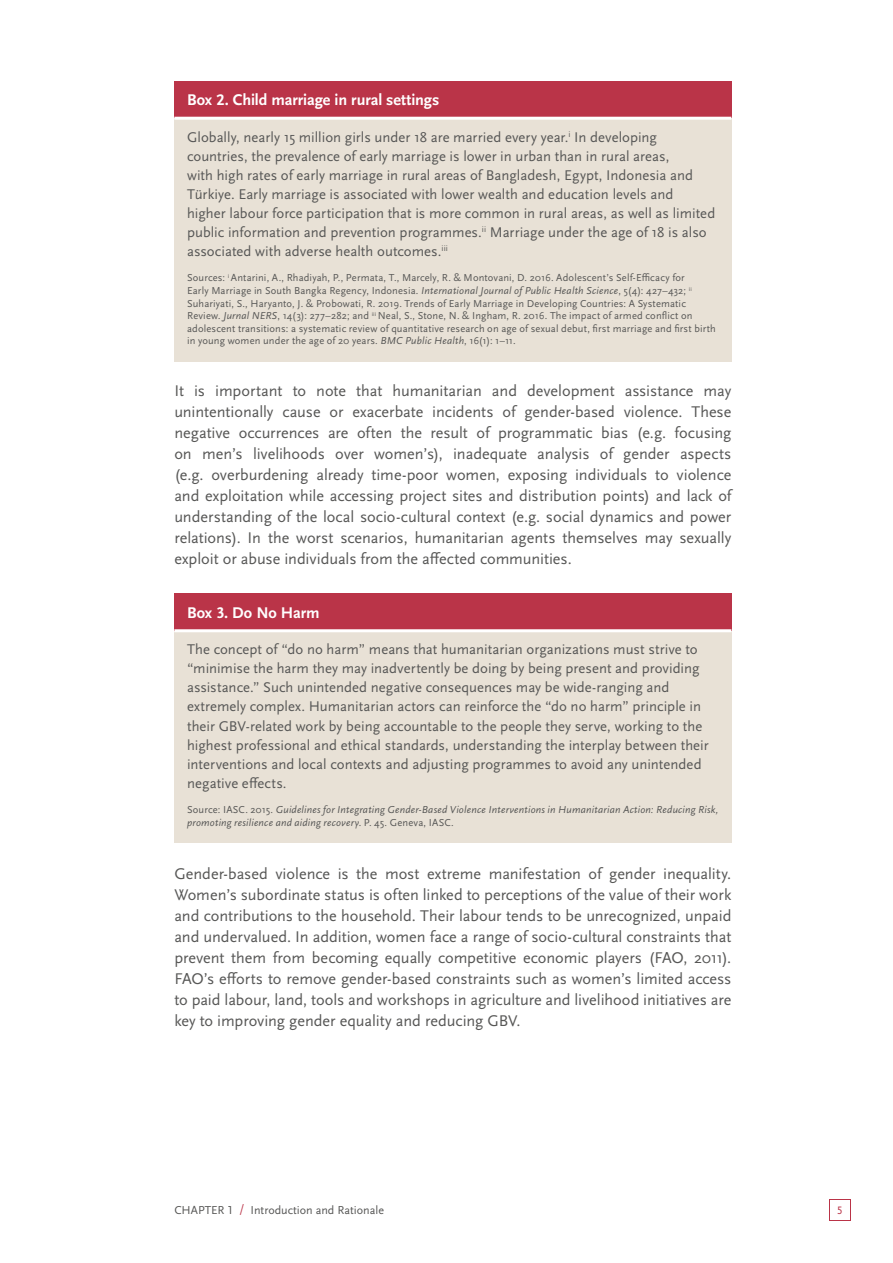
<style>
.page{position:relative;width:893px;height:1263px;background:#fff}
.page>*{position:absolute;margin:0;border:0;box-sizing:border-box;transform-origin:0 0}
.t1{font:16.2px/21px "Scala Sans OT";letter-spacing:-.005em;color:#575756;text-align:justify}
.t2{font:700 16.2px "Scala Sans OT";letter-spacing:-.005em;color:#fff}
.t3{font:14.7px/19px "Scala Sans OT";color:#575756}
.t4{font:12px "Scala Sans OT";color:#575756}
.t5{font:11.25px "Scala Sans Caps";color:#ba3448}
.t6{font:10.5px/12.6px "Scala Sans OT";letter-spacing:.015em;color:#575756}
.t7{font:italic 10.5px/12.6px "Scala Sans OT";letter-spacing:.02em;color:#575756}
.s1{font-style:italic}
.s2{font-style:normal}
.s3{font-family:"Scala Sans Caps"}
.s4{font-family:"Scala Sans Caps";color:#ba3448}
</style>
<div class="page">
<div style="left:829px;top:1199px;width:21px;height:21px;background:#ba3448"></div>
<div style="left:830px;top:1200px;width:20px;height:20px;background:#fff"></div>
<div style="left:174px;top:81px;width:557px;height:37px;background:#ba3448"></div>
<div style="left:174px;top:118px;width:557px;height:243px;background:#e8e1d6"></div>
<hr style="left:174px;top:117px;width:557px;height:3px;background:#fff">
<div style="left:174px;top:593px;width:557px;height:38px;background:#ba3448"></div>
<div style="left:174px;top:631px;width:557px;height:212px;background:#e8e1d6"></div>
<hr style="left:174px;top:629px;width:557px;height:3px;background:#fff">
<p class="t2" style="left:187px;top:91px;width:254px">Box 2. Child marriage in rural settings</p>
<p class="t3" style="left:187px;top:128px;width:530px">Globally, nearly 15 million girls under 18 are married every year.<sup>i</sup> In developing countries, the prevalence of early marriage is lower in urban than in rural areas,<br>with high rates of early marriage in rural areas of Bangladesh, Egypt, Indonesia and Türkiye. Early marriage is associated with lower wealth and education levels and higher labour force participation that is more common in rural areas, as well as limited public information and prevention programmes.<sup>ii</sup> Marriage under the age of 18 is also associated with adverse health outcomes.<sup>iii</sup></p>
<p class="t6" style="left:187px;top:272px;width:530px">Sources: <sup>i</sup> Antarini, A., Rhadiyah, P., Permata, T., Marcely, R. &amp; Montovani, D. 2016. Adolescent’s Self-Efficacy for<br>Early Marriage in South Bangka Regency, Indonesia. <span class="s1">International Journal of Public Health Science</span>, 5(4): 427–432; <sup>ii </sup>Suhariyati, S., Haryanto, J. &amp; Probowati, R. 2019. Trends of Early Marriage in Developing Countries: A Systematic Review<span class="s1">. Jurnal NERS</span>, 14(3): 277–282; and <sup>iii</sup> Neal, S., Stone, N. &amp; Ingham, R. 2016. The impact of armed conflict on adolescent transitions: a systematic review of quantitative research on age of sexual debut, first marriage and first birth in young women under the age of 20 years. <span class="s1">BMC Public Health</span>, 16(1): 1–11.</p>
<p class="t1" style="left:174px;top:380px;width:559px">It is important to note that humanitarian and development assistance may unintentionally cause or exacerbate incidents of gender-based violence. These negative occurrences are often the result of programmatic bias (e.g. focusing on men’s livelihoods over women’s), inadequate analysis of gender aspects (e.g. overburdening already time-poor women, exposing individuals to violence and exploitation while accessing project sites and distribution points) and lack of understanding of the local socio-cultural context (e.g. social dynamics and power relations). In the worst scenarios, humanitarian agents themselves may sexually exploit or abuse individuals from the affected communities.</p>
<p class="t2" style="left:187px;top:604px;width:134px">Box 3. Do No Harm</p>
<p class="t3" style="left:187px;top:640px;width:523px">The concept of “do no harm” means that humanitarian organizations must strive to “minimise the harm they may inadvertently be doing by being present and providing assistance.” Such unintended negative consequences may be wide-ranging and extremely complex. Humanitarian actors can reinforce the “do no harm” principle in their GBV-related work by being accountable to the people they serve, working to the highest professional and ethical standards, understanding the interplay between their interventions and local contexts and adjusting programmes to avoid any unintended negative effects.</p>
<p class="t7" style="left:187px;top:803px;width:533px"><span class="s2">Source: IASC. 2015.</span> Guidelines for Integrating Gender-Based Violence Interventions in Humanitarian Action: Reducing Risk, promoting resilience and aiding recovery<span class="s2">. P. 45. Geneva, IASC.</span></p>
<p class="t1" style="left:174px;top:863px;width:559px">Gender-based violence is the most extreme manifestation of gender inequality.<br>Women’s subordinate status is often linked to perceptions of the value of their work and contributions to the household. Their labour tends to be unrecognized, unpaid and undervalued. In addition, women face a range of socio-cultural constraints that prevent them from becoming equally competitive economic players (FAO, 2011).<br>FAO’s efforts to remove gender-based constraints such as women’s limited access to paid labour, land, tools and workshops in agriculture and livelihood initiatives are key to improving gender equality and reducing GBV.</p>
<p class="t4" style="left:174px;top:1203px;width:211px"><span class="s3">CHAPTER 1</span> <span class="s4">/</span> Introduction and Rationale</p>
<p class="t5" style="left:837px;top:1204px;width:7px">5</p>
</div>
